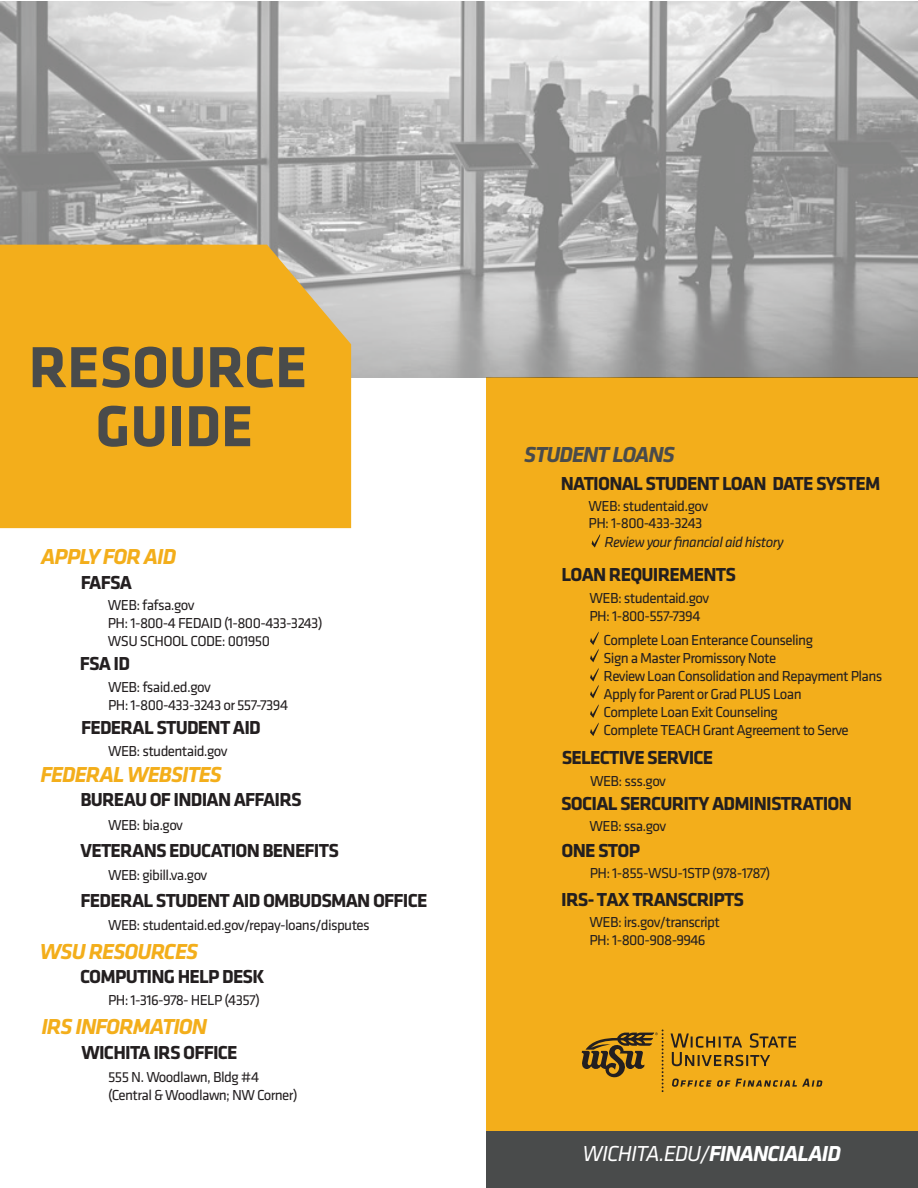
<style>
.page{position:relative;width:918px;height:1188px;background:#fff}
.page>*{position:absolute;margin:0;border:0;box-sizing:border-box;transform-origin:0 0}
.t1{font:700 60px/59.1px "Klavika";color:#494b4b;text-align:center}
.t2{font:italic 700 22.5px "Klavika";letter-spacing:-.04em;color:#f3ae1b}
.t3{font:italic 22.5px "Klavika";letter-spacing:-.04em;color:#fff}
.t4{font:italic 700 22.5px "Klavika";letter-spacing:-.04em;color:#494b4b}
.t5{font:700 19.5px "Klavika";letter-spacing:-.04em;color:#231f20}
.t6{font:15px/18px "Klavika";letter-spacing:-.04em;color:#231f20}
.t7{font:italic 15px "Klavika";letter-spacing:-.04em;color:#231f20}
.s1{font-weight:700}
</style>
<div class="page">
<div style="left:486px;top:377px;width:432px;height:811px;background:#f3ae1b"></div>
<img style="left:0;top:2px;width:918px;height:375px">
<div style="left:0;top:245px;width:351px;height:283px;background:#f3ae1b"></div>
<svg style="left:671px;top:1033px;width:125px;height:33px"></svg>
<svg style="left:582px;top:1030px;width:82px;height:62px"></svg>
<svg style="left:672px;top:1079px;width:150px;height:8px"></svg>
<div style="left:486px;top:1131px;width:432px;height:57px;background:#494b4b"></div>
<svg style="left:590px;top:632px;width:9px;height:30px"></svg>
<svg style="left:590px;top:668px;width:9px;height:30px"></svg>
<svg style="left:590px;top:704px;width:9px;height:32px"></svg>
<svg style="left:592px;top:534px;width:8px;height:14px"></svg>
<h1 class="t1" style="left:29px;top:335px;width:280px">RESOURCE<br>GUIDE</h1>
<h2 class="t2" style="left:41px;top:541px;width:136px">APPLY FOR AID</h2>
<h3 class="t5" style="left:81px;top:568px;width:53px">FAFSA</h3>
<p class="t6" style="left:108px;top:595px;width:216px">WEB: fafsa.gov<br>PH: 1-800-4 FEDAID (1-800-433-3243)<br>WSU SCHOOL CODE: 001950</p>
<h3 class="t5" style="left:80px;top:649px;width:52px">FSA ID</h3>
<p class="t6" style="left:108px;top:678px;width:182px">WEB: fsaid.ed.gov<br>PH: 1-800-433-3243 or 557-7394</p>
<h3 class="t5" style="left:81px;top:714px;width:181px">FEDERAL STUDENT AID</h3>
<p class="t6" style="left:108px;top:742px;width:121px">WEB: studentaid.gov</p>
<h2 class="t2" style="left:41px;top:759px;width:183px">FEDERAL WEBSITES</h2>
<h3 class="t5" style="left:80px;top:786px;width:223px">BUREAU OF INDIAN AFFAIRS</h3>
<p class="t6" style="left:108px;top:815px;width:77px">WEB: bia.gov</p>
<h3 class="t5" style="left:81px;top:836px;width:260px">VETERANS EDUCATION BENEFITS</h3>
<p class="t6" style="left:108px;top:865px;width:101px">WEB: gibill.va.gov</p>
<h3 class="t5" style="left:81px;top:886px;width:348px">FEDERAL STUDENT AID OMBUDSMAN OFFICE</h3>
<p class="t6" style="left:108px;top:916px;width:263px">WEB: studentaid.ed.gov/repay-loans/disputes</p>
<h2 class="t2" style="left:40px;top:936px;width:160px">WSU RESOURCES</h2>
<h3 class="t5" style="left:80px;top:963px;width:186px">COMPUTING HELP DESK</h3>
<p class="t6" style="left:108px;top:991px;width:154px">PH: 1-316-978- HELP (4357)</p>
<h2 class="t2" style="left:41px;top:1011px;width:167px">IRS INFORMATION</h2>
<h3 class="t5" style="left:81px;top:1039px;width:158px">WICHITA IRS OFFICE</h3>
<p class="t6" style="left:108px;top:1067px;width:191px">555 N. Woodlawn, Bldg #4 (Central &amp; Woodlawn; NW Corner)</p>
<h2 class="t4" style="left:524px;top:439px;width:152px">STUDENT LOANS</h2>
<h3 class="t5" style="left:561px;top:469px;width:321px">NATIONAL STUDENT LOAN DATE SYSTEM</h3>
<p class="t6" style="left:589px;top:496px;width:121px;line-height:17.4px">WEB: studentaid.gov<br>PH: 1-800-433-3243</p>
<p class="t7" style="left:605px;top:532px;width:181px">Review your financial aid history</p>
<h3 class="t5" style="left:562px;top:560px;width:176px">LOAN REQUIREMENTS</h3>
<p class="t6" style="left:590px;top:589px;width:121px">WEB: studentaid.gov<br>PH: 1-800-557-7394</p>
<p class="t6" style="left:603px;top:631px;width:280px">Complete Loan Enterance Counseling<br>Sign a Master Promissory Note<br>Review Loan Consolidation and Repayment Plans Apply for Parent or Grad PLUS Loan<br>Complete Loan Exit Counseling<br>Complete TEACH Grant Agreement to Serve</p>
<h3 class="t5" style="left:562px;top:743px;width:153px">SELECTIVE SERVICE</h3>
<p class="t6" style="left:590px;top:771px;width:77px">WEB: sss.gov</p>
<h3 class="t5" style="left:561px;top:789px;width:292px">SOCIAL SERCURITY ADMINISTRATION</h3>
<p class="t6" style="left:590px;top:817px;width:78px">WEB: ssa.gov</p>
<h3 class="t5" style="left:562px;top:836px;width:80px">ONE STOP</h3>
<p class="t6" style="left:590px;top:863px;width:182px">PH: 1-855-WSU-1STP (978-1787)</p>
<h3 class="t5" style="left:561px;top:885px;width:184px">IRS- TAX TRANSCRIPTS</h3>
<p class="t6" style="left:590px;top:913px;width:132px">WEB: irs.gov/transcript<br>PH: 1-800-908-9946</p>
<h2 class="t3" style="left:583px;top:1139px;width:260px">WICHITA.EDU/<span class="s1">FINANCIALAID</span></h2>
</div>
